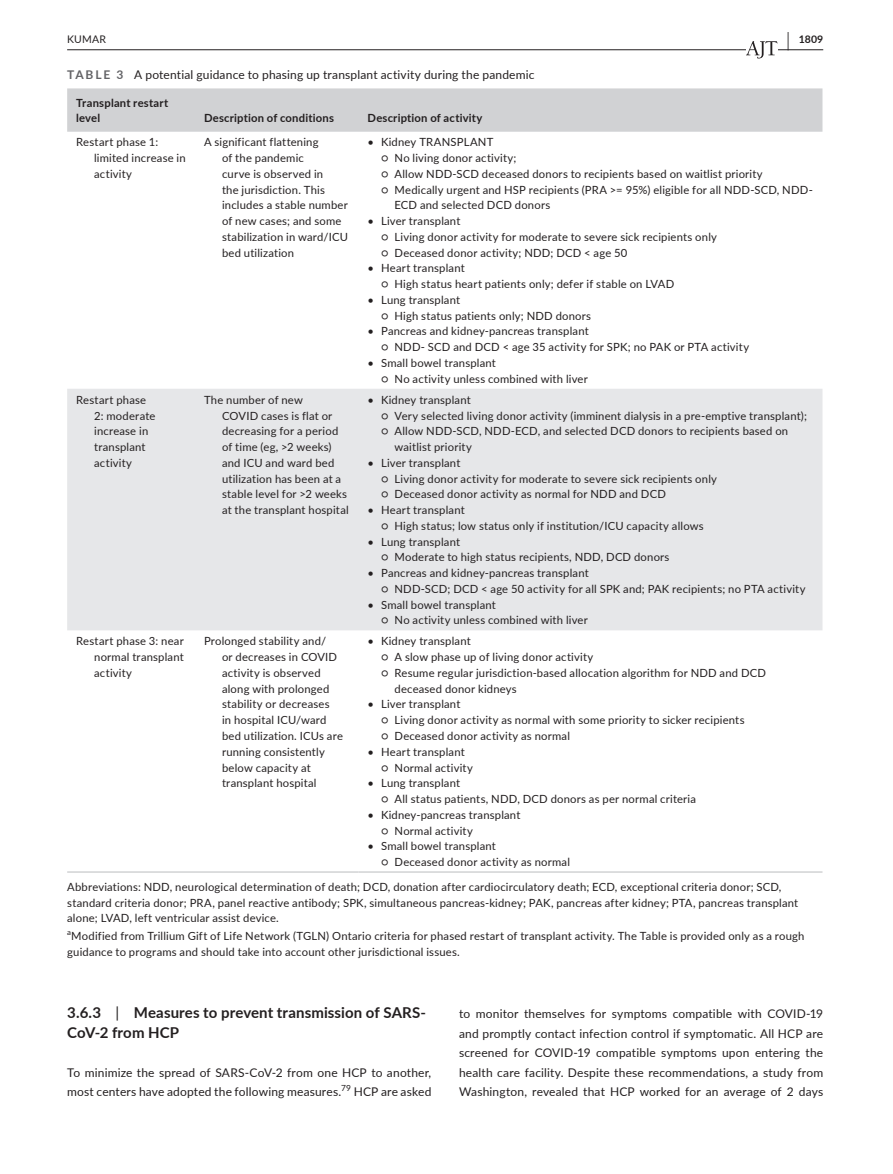
<style>
.page{position:relative;width:893px;height:1174px;background:#fff}
.page>*{position:absolute;margin:0;border:0;box-sizing:border-box;transform-origin:0 0}
.t1{font:700 15px/19.5px "Lato";letter-spacing:.005em;color:#231f20}
.t2{font:12px/19.5px "Lato";letter-spacing:.015em;color:#231f20}
.t3{font:11.25px/15.8px "Lato";letter-spacing:.02em;color:#231f20}
.t4{font:700 11.25px/15.8px "Lato";letter-spacing:.02em;color:#231f20}
.t5{font:10.5px "Lato";letter-spacing:.02em;color:#231f20}
.t6{font:700 10.5px "Lato";color:#231f20}
.t7{font:7.8px "Lato";color:#231f20}
.s1{font-size:19.5px}
.s2{font-weight:700;color:#636366}
.s3{font-weight:400}
</style>
<div class="page">
<hr style="left:67px;top:49px;width:756px;height:1px;background:#231f20">
<svg style="left:746px;top:41px;width:31px;height:17px"></svg>
<div style="left:67px;top:88px;width:755px;height:44px;background:#d1d2d4"></div>
<div style="left:67px;top:389px;width:755px;height:241px;background:#e6e7e9"></div>
<hr style="left:67px;top:871px;width:128px;height:1px;background:#d1d2d4">
<hr style="left:195px;top:871px;width:163px;height:1px;background:#d1d2d4">
<hr style="left:358px;top:871px;width:464px;height:1px;background:#d1d2d4">
<p class="t5" style="left:67px;top:32px;width:40px">KUMAR</p>
<p class="t6" style="left:787px;top:32px;width:37px"><span class="s1">|</span> 1809</p>
<p class="t2" style="left:67px;top:64px;width:469px"><span class="s2">TABLE 3</span> A potential guidance to phasing up transplant activity during the pandemic</p>
<p class="t4" style="left:76px;top:94px;width:94px">Transplant restart level</p>
<p class="t4" style="left:204px;top:110px;width:131px">Description of conditions</p>
<p class="t4" style="left:367px;top:110px;width:116px">Description of activity</p>
<p class="t3" style="left:94px;top:134px;width:93px;text-indent:-18px">Restart phase 1: limited increase in activity</p>
<p class="t3" style="left:222px;top:134px;width:127px;text-indent:-18px">A significant flattening<br>of the pandemic<br>curve is observed in<br>the jurisdiction. This includes a stable number of new cases; and some stabilization in ward/ICU bed utilization</p>
<p class="t3" style="left:367px;top:134px;width:127px">• Kidney TRANSPLANT</p>
<p class="t3" style="left:381px;top:150px;width:137px">○ No living donor activity;</p>
<p class="t3" style="left:381px;top:165px;width:383px">○ Allow NDD-SCD deceased donors to recipients based on waitlist priority</p>
<p class="t3" style="left:394px;top:181px;width:420px;text-indent:-14px">○ Medically urgent and HSP recipients (PRA &gt;= 95%) eligible for all NDD-SCD, NDD-<br>ECD and selected DCD donors</p>
<p class="t3" style="left:367px;top:213px;width:94px">• Liver transplant</p>
<p class="t3" style="left:381px;top:228px;width:337px">○ Living donor activity for moderate to severe sick recipients only</p>
<p class="t3" style="left:381px;top:244px;width:248px">○ Deceased donor activity; NDD; DCD &lt; age 50</p>
<p class="t3" style="left:367px;top:260px;width:99px">• Heart transplant</p>
<p class="t3" style="left:381px;top:276px;width:295px">○ High status heart patients only; defer if stable on LVAD</p>
<p class="t3" style="left:367px;top:291px;width:94px">• Lung transplant</p>
<p class="t3" style="left:381px;top:307px;width:212px">○ High status patients only; NDD donors</p>
<p class="t3" style="left:367px;top:323px;width:223px">• Pancreas and kidney-pancreas transplant</p>
<p class="t3" style="left:381px;top:339px;width:370px">○ NDD- SCD and DCD &lt; age 35 activity for SPK; no PAK or PTA activity</p>
<p class="t3" style="left:367px;top:354px;width:130px">• Small bowel transplant</p>
<p class="t3" style="left:381px;top:370px;width:208px">○ No activity unless combined with liver</p>
<p class="t3" style="left:94px;top:391px;width:63px;text-indent:-18px">Restart phase<br>2: moderate increase in transplant activity</p>
<p class="t3" style="left:222px;top:391px;width:128px;text-indent:-18px">The number of new<br>COVID cases is flat or decreasing for a period of time (eg, &gt;2 weeks) and ICU and ward bed utilization has been at a stable level for &gt;2 weeks at the transplant hospital</p>
<p class="t3" style="left:367px;top:391px;width:105px">• Kidney transplant</p>
<p class="t3" style="left:381px;top:407px;width:427px">○ Very selected living donor activity (imminent dialysis in a pre-emptive transplant);</p>
<p class="t3" style="left:394px;top:423px;width:395px;text-indent:-14px">○ Allow NDD-SCD, NDD-ECD, and selected DCD donors to recipients based on waitlist priority</p>
<p class="t3" style="left:368px;top:454px;width:94px">• Liver transplant</p>
<p class="t3" style="left:381px;top:470px;width:337px">○ Living donor activity for moderate to severe sick recipients only</p>
<p class="t3" style="left:381px;top:486px;width:286px">○ Deceased donor activity as normal for NDD and DCD</p>
<p class="t3" style="left:368px;top:501px;width:99px">• Heart transplant</p>
<p class="t3" style="left:381px;top:517px;width:324px">○ High status; low status only if institution/ICU capacity allows</p>
<p class="t3" style="left:368px;top:533px;width:94px">• Lung transplant</p>
<p class="t3" style="left:381px;top:549px;width:290px">○ Moderate to high status recipients, NDD, DCD donors</p>
<p class="t3" style="left:368px;top:564px;width:223px">• Pancreas and kidney-pancreas transplant</p>
<p class="t3" style="left:381px;top:580px;width:426px">○ NDD-SCD; DCD &lt; age 50 activity for all SPK and; PAK recipients; no PTA activity</p>
<p class="t3" style="left:368px;top:596px;width:130px">• Small bowel transplant</p>
<p class="t3" style="left:381px;top:612px;width:208px">○ No activity unless combined with liver</p>
<p class="t3" style="left:94px;top:633px;width:91px;text-align:justify;text-indent:-18px">Restart phase 3: near normal transplant activity</p>
<p class="t3" style="left:222px;top:633px;width:122px;text-indent:-18px">Prolonged stability and/<br>or decreases in COVID activity is observed along with prolonged stability or decreases<br>in hospital ICU/ward bed utilization. ICUs are running consistently below capacity at transplant hospital</p>
<p class="t3" style="left:368px;top:633px;width:105px">• Kidney transplant</p>
<p class="t3" style="left:381px;top:649px;width:214px">○ A slow phase up of living donor activity</p>
<p class="t3" style="left:395px;top:664px;width:373px;text-indent:-14px">○ Resume regular jurisdiction-based allocation algorithm for NDD and DCD deceased donor kidneys</p>
<p class="t3" style="left:368px;top:696px;width:94px">• Liver transplant</p>
<p class="t3" style="left:381px;top:712px;width:365px">○ Living donor activity as normal with some priority to sicker recipients</p>
<p class="t3" style="left:381px;top:727px;width:190px">○ Deceased donor activity as normal</p>
<p class="t3" style="left:368px;top:743px;width:99px">• Heart transplant</p>
<p class="t3" style="left:381px;top:759px;width:93px">○ Normal activity</p>
<p class="t3" style="left:368px;top:775px;width:94px">• Lung transplant</p>
<p class="t3" style="left:381px;top:790px;width:316px">○ All status patients, NDD, DCD donors as per normal criteria</p>
<p class="t3" style="left:368px;top:806px;width:154px">• Kidney-pancreas transplant</p>
<p class="t3" style="left:381px;top:822px;width:93px">○ Normal activity</p>
<p class="t3" style="left:368px;top:838px;width:130px">• Small bowel transplant</p>
<p class="t3" style="left:67px;top:849px;width:716px;line-height:24.8px;text-indent:314px">○ Deceased donor activity as normal<br>Abbreviations: NDD, neurological determination of death; DCD, donation after cardiocirculatory death; ECD, exceptional criteria donor; SCD,</p>
<p class="t3" style="left:67px;top:894px;width:733px">standard criteria donor; PRA, panel reactive antibody; SPK, simultaneous pancreas-kidney; PAK, pancreas after kidney; PTA, pancreas transplant alone; LVAD, left ventricular assist device.</p>
<p class="t7" style="left:67px;top:926px;width:5px">a</p>
<p class="t3" style="left:67px;top:928px;width:739px;text-indent:4px">Modified from Trillium Gift of Life Network (TGLN) Ontario criteria for phased restart of transplant activity. The Table is provided only as a rough guidance to programs and should take into account other jurisdictional issues.</p>
<h1 class="t1" style="left:67px;top:1002px;width:361px">3.6.3 <span class="s3">|</span> Measures to prevent transmission of SARS-<br>CoV-2 from HCP</h1>
<p class="t2" style="left:67px;top:1062px;width:366px">To minimize the spread of SARS-CoV-2 from one HCP to another, most centers have adopted the following measures.<sup>79</sup> HCP are asked</p>
<p class="t2" style="left:459px;top:1003px;width:366px;text-align:justify">to monitor themselves for symptoms compatible with COVID-19 and promptly contact infection control if symptomatic. All HCP are screened for COVID-19 compatible symptoms upon entering the health care facility. Despite these recommendations, a study from Washington, revealed that HCP worked for an average of 2 days</p>
</div>
